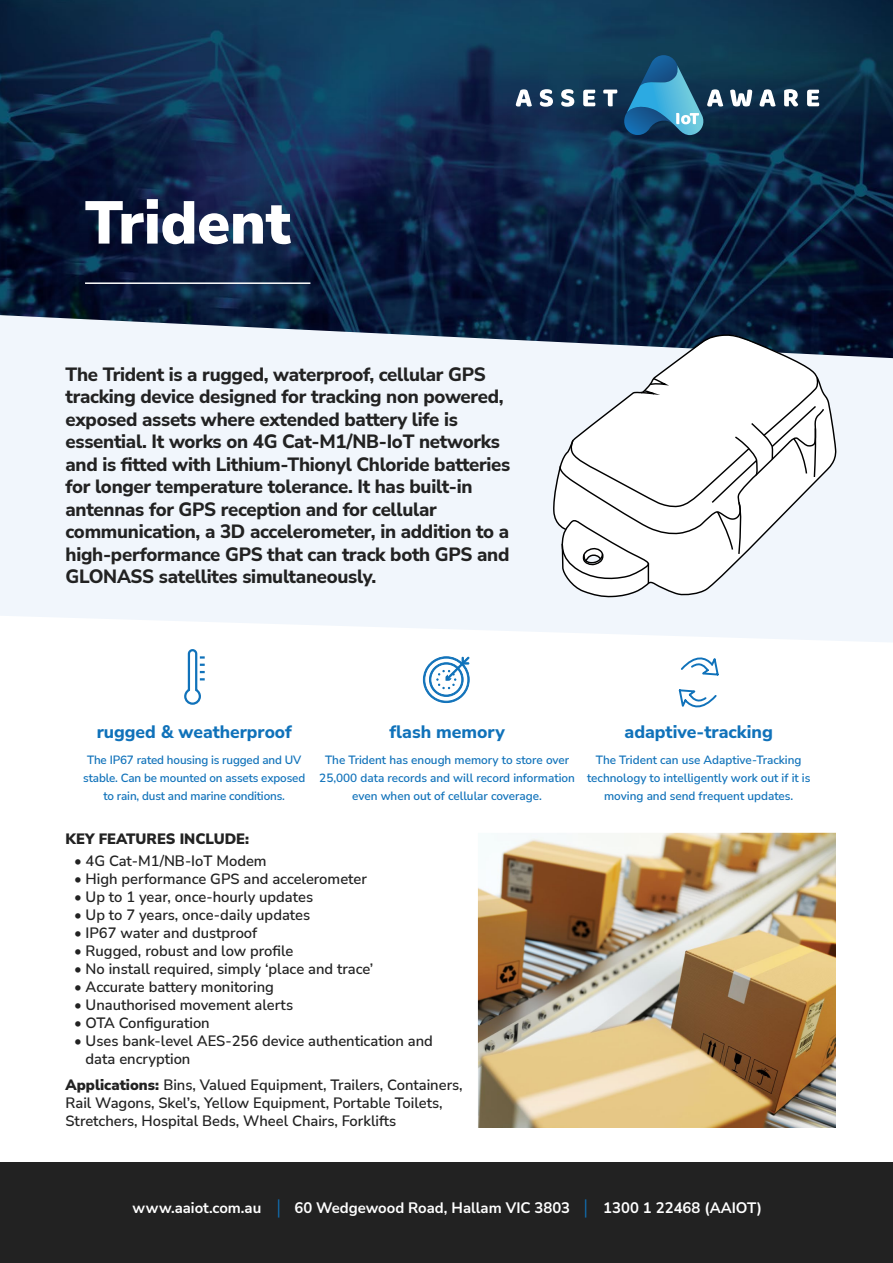
<style>
.page{position:relative;width:893px;height:1263px;background:#fff}
.page>*{position:absolute;margin:0;border:0;box-sizing:border-box;transform-origin:0 0}
.t1{font:900 60.3px "Nunito Sans";color:#fff}
.t2{font:800 19.2px/22.5px "Nunito Sans";letter-spacing:-.015em;color:#222}
.t3{font:800 18px "Nunito Sans";color:#1072ba}
.t4{font:700 15.15px "Nunito Sans";color:#fff}
.t5{font:600 15px/18px "Nunito Sans";color:#222}
.t6{font:900 15px "Nunito Sans";color:#222}
.t7{font:600 12px/18px "Nunito Sans";color:#1072ba;text-align:center}
.s1{font-weight:900}
.s2{font-family:"Minion Pro";font-weight:400;font-size:18.15px;color:#1072ba}
</style>
<div class="page">
<img style="left:479px;top:834px;width:356px;height:293px">
<div style="left:475px;top:830px;width:364px;height:301px;border:3px solid #fff"></div>
<img style="left:0;top:0;width:893px;height:315px">
<div style="left:0;top:1162px;width:893px;height:101px;background:#222"></div>
<svg style="left:516px;top:89px;width:16px;height:18px"></svg>
<svg style="left:540px;top:89px;width:13px;height:18px"></svg>
<svg style="left:561px;top:89px;width:13px;height:18px"></svg>
<svg style="left:583px;top:90px;width:12px;height:16px"></svg>
<svg style="left:603px;top:90px;width:14px;height:16px"></svg>
<svg style="left:730px;top:90px;width:22px;height:16px"></svg>
<svg style="left:759px;top:89px;width:17px;height:18px"></svg>
<svg style="left:784px;top:89px;width:14px;height:17px"></svg>
<svg style="left:807px;top:90px;width:12px;height:16px"></svg>
<svg style="left:623px;top:55px;width:100px;height:80px;background:#2b688a"></svg>
<hr style="left:85px;top:282px;width:225px;height:2px;background:#fff">
<svg style="left:0;top:315px;width:893px;height:327px;fill:#f1f6fc"></svg>
<svg style="left:184px;top:649px;width:21px;height:56px"></svg>
<svg style="left:553px;top:334px;width:283px;height:263px"></svg>
<svg style="left:557px;top:376px;width:268px;height:208px"></svg>
<svg style="left:678px;top:657px;width:41px;height:51px"></svg>
<svg style="left:423px;top:656px;width:47px;height:47px"></svg>
<h1 class="t1" style="left:85px;top:180px;width:207px">Trident</h1>
<p class="t2" style="left:66px;top:362px;width:446px">The Trident is a rugged, waterproof, cellular GPS tracking device designed for tracking non powered, exposed assets where extended battery life is essential. It works on 4G Cat-M1/NB-IoT networks and is fitted with Lithium-Thionyl Chloride batteries for longer temperature tolerance. It has built‑in antennas for GPS reception and for cellular communication, a 3D accelerometer, in addition to a high-performance GPS that can track both GPS and GLONASS satellites simultaneously.</p>
<p class="t3" style="left:97px;top:719px;width:197px">rugged &amp; weatherproof</p>
<p class="t7" style="left:83px;top:751px;width:223px">The IP67 rated housing is rugged and UV stable. Can be mounted on assets exposed to rain, dust and marine conditions.</p>
<p class="t3" style="left:390px;top:719px;width:117px">flash memory</p>
<p class="t7" style="left:319px;top:751px;width:257px">The Trident has enough memory to store over<br>25,000 data records and will record information even when out of cellular coverage.</p>
<p class="t6" style="left:66px;top:828px;width:185px">KEY FEATURES INCLUDE:</p>
<p class="t5" style="left:74px;top:851px;width:194px">• 4G Cat-M1/NB-IoT Modem</p>
<p class="t5" style="left:74px;top:869px;width:294px">• High performance GPS and accelerometer</p>
<p class="t5" style="left:74px;top:887px;width:241px">• Up to 1 year, once-hourly updates</p>
<p class="t5" style="left:74px;top:905px;width:238px">• Up to 7 years, once-daily updates</p>
<p class="t5" style="left:74px;top:923px;width:185px">• IP67 water and dustproof</p>
<p class="t5" style="left:74px;top:941px;width:221px">• Rugged, robust and low profile</p>
<p class="t5" style="left:74px;top:959px;width:301px">• No install required, simply ‘place and trace’</p>
<p class="t5" style="left:74px;top:977px;width:201px">• Accurate battery monitoring</p>
<p class="t5" style="left:74px;top:995px;width:221px">• Unauthorised movement alerts</p>
<p class="t5" style="left:74px;top:1013px;width:137px">• OTA Configuration</p>
<p class="t5" style="left:86px;top:1031px;width:349px;text-indent:-12px">• Uses bank-level AES-256 device authentication and data encryption</p>
<p class="t5" style="left:66px;top:1076px;width:399px"><span class="s1">Applications:</span> Bins, Valued Equipment, Trailers, Containers,<br>Rail Wagons, Skel’s, Yellow Equipment, Portable Toilets,<br>Stretchers, Hospital Beds, Wheel Chairs, Forklifts</p>
<p class="t3" style="left:625px;top:719px;width:150px">adaptive-tracking</p>
<p class="t7" style="left:587px;top:751px;width:225px">The Trident can use Adaptive-Tracking technology to intelligently work out if it is moving and send frequent updates.</p>
<p class="t4" style="left:133px;top:1197px;width:631px">www.aaiot.com.au <span class="s2">|</span> 60 Wedgewood Road, Hallam VIC 3803 <span class="s2">|</span> 1300 1 22468 (AAIOT)</p>
</div>
